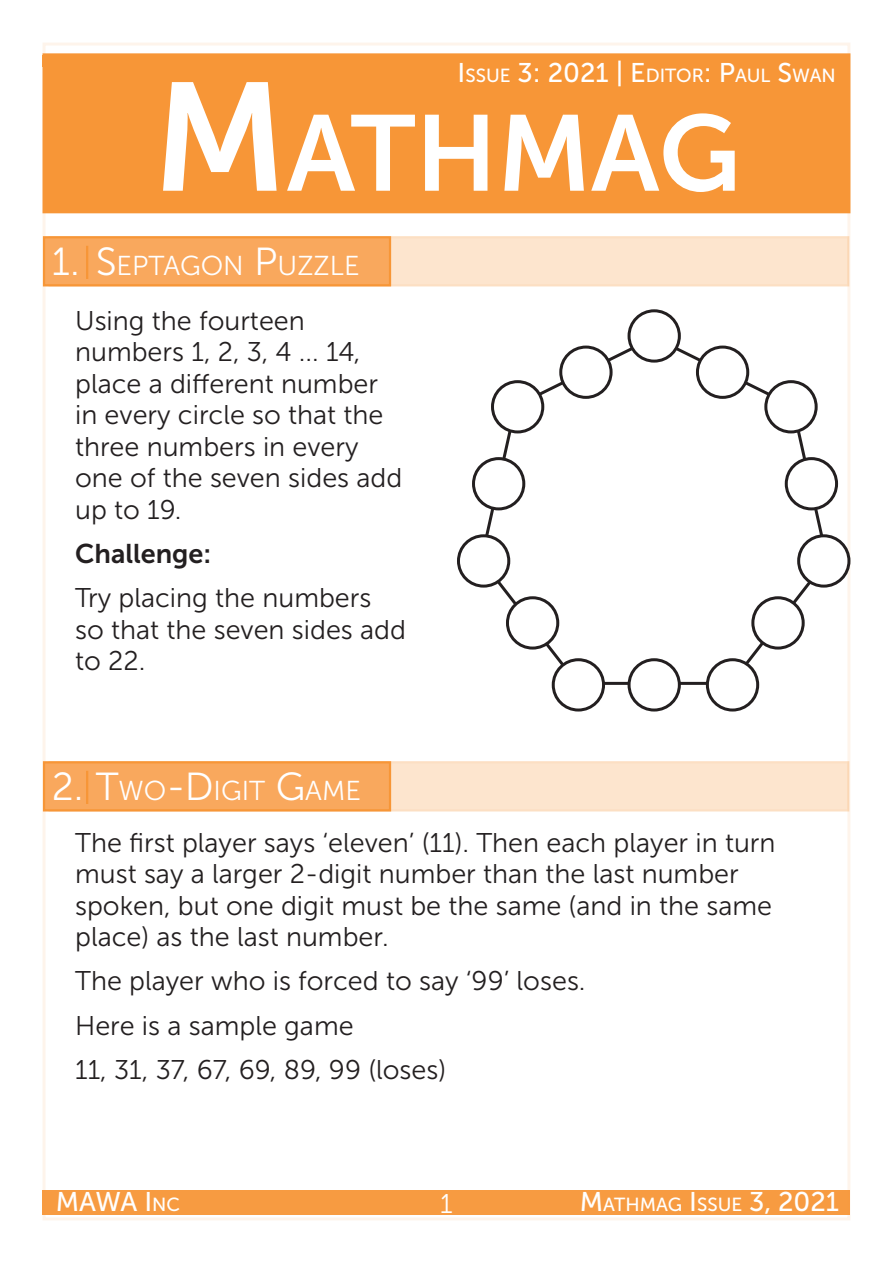
<style>
.page{position:relative;width:893px;height:1263px;background:#fff}
.page>*{position:absolute;margin:0;border:0;box-sizing:border-box;transform-origin:0 0}
.t1{font:107.1px "Museo Sans 700";color:#fff}
.heading{font:39px "Museo Sans 300";color:#fff}
.heading-2{font:27.3px "Museo Sans 300";color:#fff}
.t2{font:27px/31.5px "Museo Sans 300";color:#231f20}
.t3{font:27px "Museo Sans 700";color:#231f20}
.t4{font:27px "Museo Sans 500";color:#fff}
.t5{font:27px "Museo Sans 300";color:#fff}
.t6{font:18.9px "Museo Sans 500";color:#fff}
.s1{font-size:27px}
.s2{font-size:153px}
.s3{font-size:39px}
.s4{font-size:18.9px}
</style>
<div class="page">
<div style="left:43px;top:1190px;width:807px;height:24px;background:#f79b41"></div>
<div style="left:49px;top:236px;width:800px;height:50px;background:#fde5ce"></div>
<div style="left:49px;top:761px;width:800px;height:50px;background:#fde5ce"></div>
<div style="left:43px;top:54px;width:807px;height:159px;background:#f79637"></div>
<div style="left:43px;top:53px;width:807px;height:160px;border:2px solid #f79637"></div>
<div style="left:43px;top:236px;width:348px;height:50px;background:#f9a85d;border:2px solid #f79637"></div>
<div style="left:43px;top:761px;width:348px;height:50px;background:#f9a85d;border:2px solid #f79637"></div>
<hr style="left:86px;top:246px;width:2px;height:33px;background:#f79637">
<hr style="left:86px;top:771px;width:2px;height:33px;background:#f79637">
<svg style="left:478px;top:341px;width:352px;height:345px"></svg>
<div style="left:629px;top:311px;width:50px;height:50px;background:#fff;border-radius:50%"></div>
<div style="left:627px;top:309px;width:54px;height:54px;border:3px solid #231f20;border-radius:50%"></div>
<div style="left:697px;top:347px;width:51px;height:50px;background:#fff;border-radius:50%"></div>
<div style="left:696px;top:346px;width:53px;height:53px;border:3px solid #231f20;border-radius:50%"></div>
<div style="left:492px;top:382px;width:51px;height:50px;background:#fff;border-radius:50%"></div>
<div style="left:491px;top:380px;width:53px;height:53px;border:3px solid #231f20;border-radius:50%"></div>
<div style="left:473px;top:459px;width:51px;height:50px;background:#fff;border-radius:50%"></div>
<div style="left:472px;top:457px;width:53px;height:53px;border:3px solid #231f20;border-radius:50%"></div>
<div style="left:507px;top:598px;width:51px;height:50px;background:#fff;border-radius:50%"></div>
<div style="left:506px;top:596px;width:53px;height:53px;border:3px solid #231f20;border-radius:50%"></div>
<div style="left:753px;top:598px;width:50px;height:50px;background:#fff;border-radius:50%"></div>
<div style="left:751px;top:596px;width:54px;height:53px;border:3px solid #231f20;border-radius:50%"></div>
<div style="left:561px;top:347px;width:50px;height:50px;background:#fff;border-radius:50%"></div>
<div style="left:559px;top:346px;width:54px;height:53px;border:3px solid #231f20;border-radius:50%"></div>
<div style="left:458px;top:536px;width:51px;height:50px;background:#fff;border-radius:50%"></div>
<div style="left:457px;top:534px;width:53px;height:54px;border:3px solid #231f20;border-radius:50%"></div>
<div style="left:553px;top:660px;width:50px;height:50px;background:#fff;border-radius:50%"></div>
<div style="left:552px;top:658px;width:53px;height:53px;border:3px solid #231f20;border-radius:50%"></div>
<div style="left:629px;top:660px;width:50px;height:50px;background:#fff;border-radius:50%"></div>
<div style="left:627px;top:658px;width:54px;height:53px;border:3px solid #231f20;border-radius:50%"></div>
<div style="left:707px;top:660px;width:51px;height:50px;background:#fff;border-radius:50%"></div>
<div style="left:706px;top:658px;width:53px;height:53px;border:3px solid #231f20;border-radius:50%"></div>
<div style="left:799px;top:536px;width:50px;height:50px;background:#fff;border-radius:50%"></div>
<div style="left:797px;top:534px;width:53px;height:54px;border:3px solid #231f20;border-radius:50%"></div>
<div style="left:766px;top:382px;width:50px;height:50px;background:#fff;border-radius:50%"></div>
<div style="left:764px;top:380px;width:54px;height:53px;border:3px solid #231f20;border-radius:50%"></div>
<div style="left:786px;top:459px;width:50px;height:50px;background:#fff;border-radius:50%"></div>
<div style="left:785px;top:457px;width:53px;height:53px;border:3px solid #231f20;border-radius:50%"></div>
<p class="t6" style="left:458px;top:65px;width:380px"><span class="s1">I</span>SSUE <span class="s1">3: 2021 | E</span> DITOR<span class="s1">: P</span>AUL <span class="s1">S</span>WAN</p>
<p class="t1" style="left:153px;top:94px;width:589px"><span class="s2">M</span>ATHMAG</p>
<p class="heading" style="left:52px;top:241px;width:29px">1.</p>
<p class="heading-2" style="left:96px;top:251px;width:265px"><span class="s3">S</span>EPTAGON <span class="s3">P</span>UZZLE</p>
<p class="t2" style="left:75px;top:305px;width:329px">Using the fourteen numbers 1, 2, 3, 4 ... 14, place a different number in every circle so that the three numbers in every one of the seven sides add up to 19.</p>
<p class="t3" style="left:75px;top:538px;width:138px">Challenge:</p>
<p class="t2" style="left:75px;top:582px;width:332px">Try placing the numbers so that the seven sides add to 22.</p>
<p class="heading" style="left:52px;top:766px;width:33px">2.</p>
<p class="heading-2" style="left:96px;top:776px;width:267px"><span class="s3">T</span>WO<span class="s3">-D</span>IGIT <span class="s3">G</span>AME</p>
<p class="t2" style="left:75px;top:827px;width:702px">The first player says ‘eleven’ (11). Then each player in turn must say a larger 2-digit number than the last number spoken, but one digit must be the same (and in the same place) as the last number.</p>
<p class="t2" style="left:75px;top:965px;width:512px">The player who is forced to say ‘99’ loses.</p>
<p class="t2" style="left:75px;top:1010px;width:280px">Here is a sample game</p>
<p class="t2" style="left:75px;top:1054px;width:373px">11, 31, 37, 67, 69, 89, 99 (loses)</p>
<p class="t4" style="left:56px;top:1187px;width:126px">MAWA I<span class="s4">NC</span></p>
<p class="t5" style="left:440px;top:1189px;width:14px">1</p>
<p class="t6" style="left:580px;top:1194px;width:261px"><span class="s1">M</span>ATHMAG <span class="s1">I</span>SSUE <span class="s1">3, 2021</span></p>
</div>
